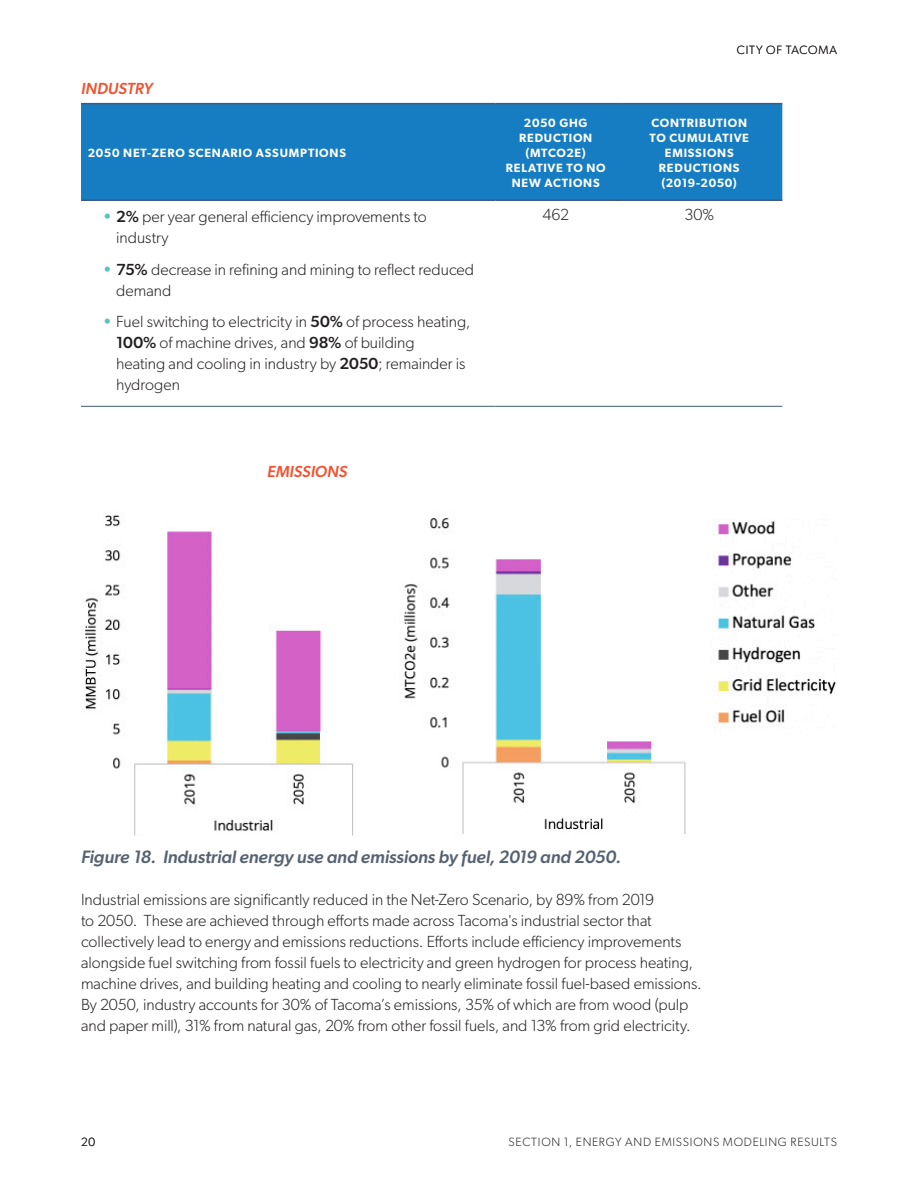
<style>
.page{position:relative;width:918px;height:1188px;background:#fff}
.page>*{position:absolute;margin:0;border:0;box-sizing:border-box;transform-origin:0 0}
.t1{font:italic 500 18px "Gibson";letter-spacing:-.005em;color:#556272}
.Body{font:300 16.2px/21px "Gibson";color:#231f20}
.t2{font:italic 500 16.2px "Gibson";letter-spacing:.005em;color:#f05331}
.Table_-_body{font:300 16.2px "Gibson";color:#231f20}
.Table_-_Heading__L{font:600 12px/15px "Gibson";letter-spacing:.065em;color:#fff;text-align:center}
.t3{font:300 12px "Gibson";letter-spacing:.06em;color:#231f20}
.s1{font-weight:500;color:#57c3bc}
.s2{font-weight:500}
</style>
<div class="page">
<div style="left:81px;top:104px;width:701px;height:95px;background:#177dc2"></div>
<svg style="left:81px;top:405px;width:701px;height:1px"></svg>
<hr style="left:81px;top:103px;width:414px;height:1px;background:#3d5b80">
<hr style="left:495px;top:103px;width:128px;height:1px;background:#3d5b80">
<hr style="left:623px;top:103px;width:159px;height:1px;background:#3d5b80">
<hr style="left:81px;top:199px;width:414px;height:2px;background:#3d5b80">
<hr style="left:495px;top:199px;width:128px;height:2px;background:#3d5b80">
<hr style="left:623px;top:199px;width:159px;height:2px;background:#3d5b80">
<hr style="left:81px;top:406px;width:414px;height:1px;background:#3d5b80">
<hr style="left:495px;top:406px;width:128px;height:1px;background:#3d5b80">
<hr style="left:623px;top:406px;width:159px;height:1px;background:#3d5b80">
<img style="left:85px;top:515px;width:751px;height:321px">
<h4 class="t2" style="left:81px;top:79px;width:73px">INDUSTRY</h4>
<p class="Table_-_Heading__L" style="left:88px;top:145px;width:260px">2050 NET-ZERO SCENARIO ASSUMPTIONS</p>
<p class="Body" style="left:116px;top:206px;width:312px;text-indent:-14px"><span class="s1">•</span> <span class="s2">2%</span> per year general efficiency improvements to industry</p>
<p class="Body" style="left:116px;top:258px;width:359px;text-indent:-14px"><span class="s1">•</span> <span class="s2">75%</span> decrease in refining and mining to reflect reduced demand</p>
<p class="Body" style="left:116px;top:311px;width:356px;text-indent:-14px"><span class="s1">•</span> Fuel switching to electricity in <span class="s2">50%</span> of process heating, <span class="s2">100%</span> of machine drives, and <span class="s2">98%</span> of building<br>heating and cooling in industry by <span class="s2">2050</span>; remainder is hydrogen</p>
<h4 class="t2" style="left:267px;top:462px;width:81px">EMISSIONS</h4>
<p class="t3" style="left:737px;top:43px;width:102px">CITY OF TACOMA</p>
<p class="Table_-_Heading__L" style="left:506px;top:115px;width:101px">2050 GHG<br>REDUCTION (MTCO2E)<br>RELATIVE TO NO<br>NEW ACTIONS</p>
<p class="Table_-_Heading__L" style="left:649px;top:115px;width:101px">CONTRIBUTION<br>TO CUMULATIVE<br>EMISSIONS<br>REDUCTIONS (2019-2050)</p>
<p class="Table_-_body" style="left:542px;top:205px;width:28px">462</p>
<p class="Table_-_body" style="left:684px;top:205px;width:31px">30%</p>
<p class="t1" style="left:81px;top:845px;width:542px">Figure 18. Industrial energy use and emissions by fuel, 2019 and 2050.</p>
<p class="Body" style="left:81px;top:888px;width:622px">Industrial emissions are significantly reduced in the Net-Zero Scenario, by 89% from 2019<br>to 2050. These are achieved through efforts made across Tacoma's industrial sector that collectively lead to energy and emissions reductions. Efforts include efficiency improvements alongside fuel switching from fossil fuels to electricity and green hydrogen for process heating, machine drives, and building heating and cooling to nearly eliminate fossil fuel-based emissions.<br>By 2050, industry accounts for 30% of Tacoma’s emissions, 35% of which are from wood (pulp and paper mill), 31% from natural gas, 20% from other fossil fuels, and 13% from grid electricity.</p>
<p class="t3" style="left:81px;top:1135px;width:16px">20</p>
<p class="t3" style="left:509px;top:1135px;width:330px">SECTION 1, ENERGY AND EMISSIONS MODELING RESULTS</p>
</div>
